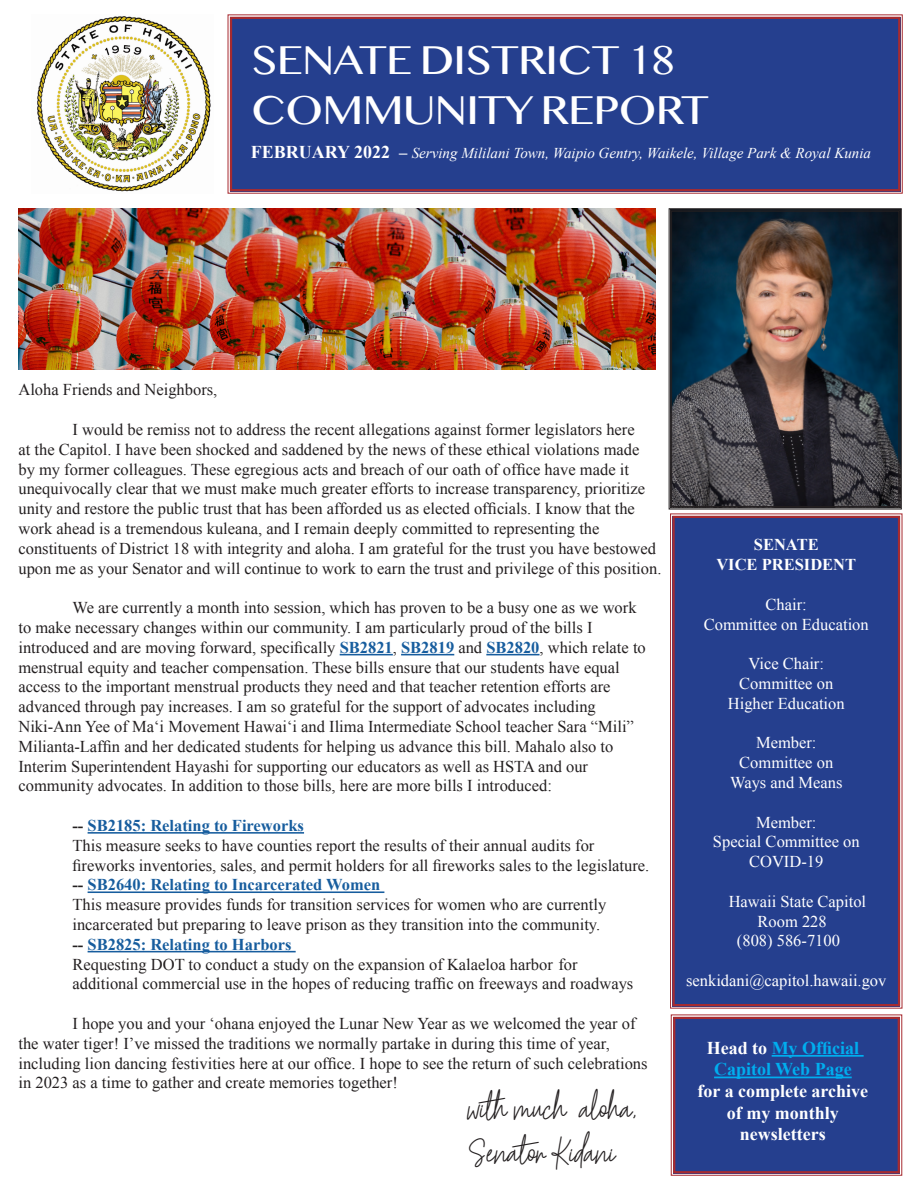
<style>
.page{position:relative;width:918px;height:1188px;background:#fff}
.page>*{position:absolute;margin:0;border:0;box-sizing:border-box;transform-origin:0 0}
.t1{font:42.9px/50.4px "Sinhala MN";letter-spacing:-.03em;color:#fff;scale:1.08 1}
.t2{font:36px "Hesterica";color:#231f20}
.t3{font:700 18px/21.6px "Times New Roman";color:#fff;text-align:center}
.t4{font:16.5px/19.8px "Times New Roman";color:#231f20}
.t5{font:16.5px/19.8px "Times New Roman";color:#fff;text-align:center}
.t6{font:700 16.5px/19.8px "Times New Roman";color:#fff;text-align:center}
.t7{font:italic 15px "Times New Roman";color:#fff}
.s1{font-weight:700;font-style:normal;font-size:18px}
.s2{font-weight:700;font-style:normal;font-size:16.5px}
.s3{font-weight:700;color:#175d9e}
.s4{font-weight:700}
.s5{color:#00aeef}
</style>
<div class="page">
<svg style="left:227px;top:14px;width:676px;height:180px;background:#39488e"></svg>
<div style="left:230px;top:17px;width:670px;height:174px;border:2px solid #a72b30"></div>
<div style="left:250px;top:41px;width:559px;height:106px;background:#253f8e"></div>
<div style="left:250px;top:144px;width:644px;height:32px;background:#253f8e"></div>
<div style="left:249px;top:144px;width:646px;height:33px;border:2px solid #253f8e"></div>
<div style="left:670px;top:513px;width:233px;height:496px;background:#253f8e"></div>
<div style="left:672px;top:516px;width:228px;height:490px;border:2px solid #a72b30"></div>
<img style="left:37px;top:16px;width:174px;height:176px">
<svg style="left:669px;top:208px;width:233px;height:302px;background:#3e434a"></svg>
<div style="left:671px;top:211px;width:228px;height:296px;border:1px solid #231f20"></div>
<svg style="left:670px;top:1014px;width:233px;height:162px;background:#30458f"></svg>
<div style="left:673px;top:1017px;width:227px;height:156px;border:2px solid #a72b30"></div>
<hr style="left:772px;top:1055px;width:92px;height:2px;background:#00aeef">
<hr style="left:714px;top:1077px;width:138px;height:1px;background:#00aeef">
<hr style="left:340px;top:654px;width:53px;height:1px;background:#175d9e">
<hr style="left:401px;top:654px;width:53px;height:1px;background:#175d9e">
<hr style="left:486px;top:654px;width:54px;height:1px;background:#175d9e">
<hr style="left:88px;top:832px;width:216px;height:2px;background:#175d9e">
<hr style="left:88px;top:891px;width:296px;height:2px;background:#175d9e">
<hr style="left:88px;top:951px;width:208px;height:1px;background:#175d9e">
<img style="left:18px;top:208px;width:637px;height:162px">
<p class="t1" style="left:251px;top:38px;width:426px">SENATE DISTRICT 18<br>COMMUNITY REPORT</p>
<p class="t7" style="left:251px;top:142px;width:622px"><span class="s1">FEBRUARY 2022</span> <span class="s2">–</span> Serving Mililani Town, Waipio Gentry, Waikele, Village Park &amp; Royal Kunia</p>
<p class="t4" style="left:18px;top:380px;width:200px">Aloha Friends and Neighbors,</p>
<p class="t4" style="left:18px;top:419px;width:644px;text-indent:54px">I would be remiss not to address the recent allegations against former legislators here<br>at the Capitol. I have been shocked and saddened by the news of these ethical violations made<br>by my former colleagues. These egregious acts and breach of our oath of office have made it unequivocally clear that we must make much greater efforts to increase transparency, prioritize unity and restore the public trust that has been afforded us as elected officials. I know that the work ahead is a tremendous kuleana, and I remain deeply committed to representing the constituents of District 18 with integrity and aloha. I am grateful for the trust you have bestowed upon me as your Senator and will continue to work to earn the trust and privilege of this position.</p>
<p class="t4" style="left:18px;top:598px;width:629px;text-indent:54px">We are currently a month into session, which has proven to be a busy one as we work to make necessary changes within our community. I am particularly proud of the bills I introduced and are moving forward, specifically <span class="s3">SB2821</span>, <span class="s3">SB2819</span> and <span class="s3">SB2820</span>, which relate to menstrual equity and teacher compensation. These bills ensure that our students have equal access to the important menstrual products they need and that teacher retention efforts are advanced through pay increases. I am so grateful for the support of advocates including Niki-Ann Yee of Maʻi Movement Hawaiʻi and Ilima Intermediate School teacher Sara “Mili” Milianta-Laffin and her dedicated students for helping us advance this bill. Mahalo also to Interim Superintendent Hayashi for supporting our educators as well as HSTA and our community advocates. In addition to those bills, here are more bills I introduced:</p>
<p class="t4" style="left:72px;top:815px;width:578px"><span class="s4">--</span> <span class="s3">SB2185: Relating to Fireworks<br></span>This measure seeks to have counties report the results of their annual audits for fireworks inventories, sales, and permit holders for all fireworks sales to the legislature.</p>
<p class="t4" style="left:72px;top:875px;width:535px"><span class="s4">--</span> <span class="s3">SB2640: Relating to Incarcerated Women<br></span>This measure provides funds for transition services for women who are currently incarcerated but preparing to leave prison as they transition into the community.</p>
<p class="t4" style="left:72px;top:934px;width:562px"><span class="s4">--</span> <span class="s3">SB2825: Relating to Harbors<br></span>Requesting DOT to conduct a study on the expansion of Kalaeloa harbor for additional commercial use in the hopes of reducing traffic on freeways and roadways</p>
<p class="t4" style="left:18px;top:1013px;width:631px;text-indent:54px">I hope you and your ‘ohana enjoyed the Lunar New Year as we welcomed the year of the water tiger! I’ve missed the traditions we normally partake in during this time of year, including lion dancing festivities here at our office. I hope to see the return of such celebrations in 2023 as a time to gather and create memories together!</p>
<p class="t2" style="left:468px;top:1080px;width:171px">with much aloha,</p>
<p class="t2" style="left:468px;top:1123px;width:149px">Senator Kidani</p>
<p class="t6" style="left:716px;top:534px;width:141px">SENATE<br>VICE PRESIDENT</p>
<p class="t5" style="left:766px;top:594px;width:43px">Chair:</p>
<p class="t5" style="left:704px;top:614px;width:167px">Committee on Education</p>
<p class="t5" style="left:749px;top:653px;width:77px">Vice Chair:</p>
<p class="t5" style="left:728px;top:673px;width:118px">Committee on<br>Higher Education</p>
<p class="t5" style="left:756px;top:733px;width:62px">Member:</p>
<p class="t5" style="left:730px;top:752px;width:114px">Committee on<br>Ways and Means</p>
<p class="t5" style="left:713px;top:812px;width:148px">Member:<br>Special Committee on</p>
<p class="t5" style="left:749px;top:851px;width:76px">COVID-19</p>
<p class="t5" style="left:758px;top:891px;width:110px;text-align:left;text-indent:-29px">Hawaii State Capitol<br>Room 228</p>
<p class="t5" style="left:737px;top:931px;width:105px">(808) 586-7100</p>
<p class="t5" style="left:686px;top:970px;width:202px">senkidani@capitol.hawaii.gov</p>
<p class="t3" style="left:698px;top:1037px;width:172px">Head to <span class="s5">My Official<br>Capitol Web Page<br></span>for a complete archive of my monthly newsletters</p>
</div>
